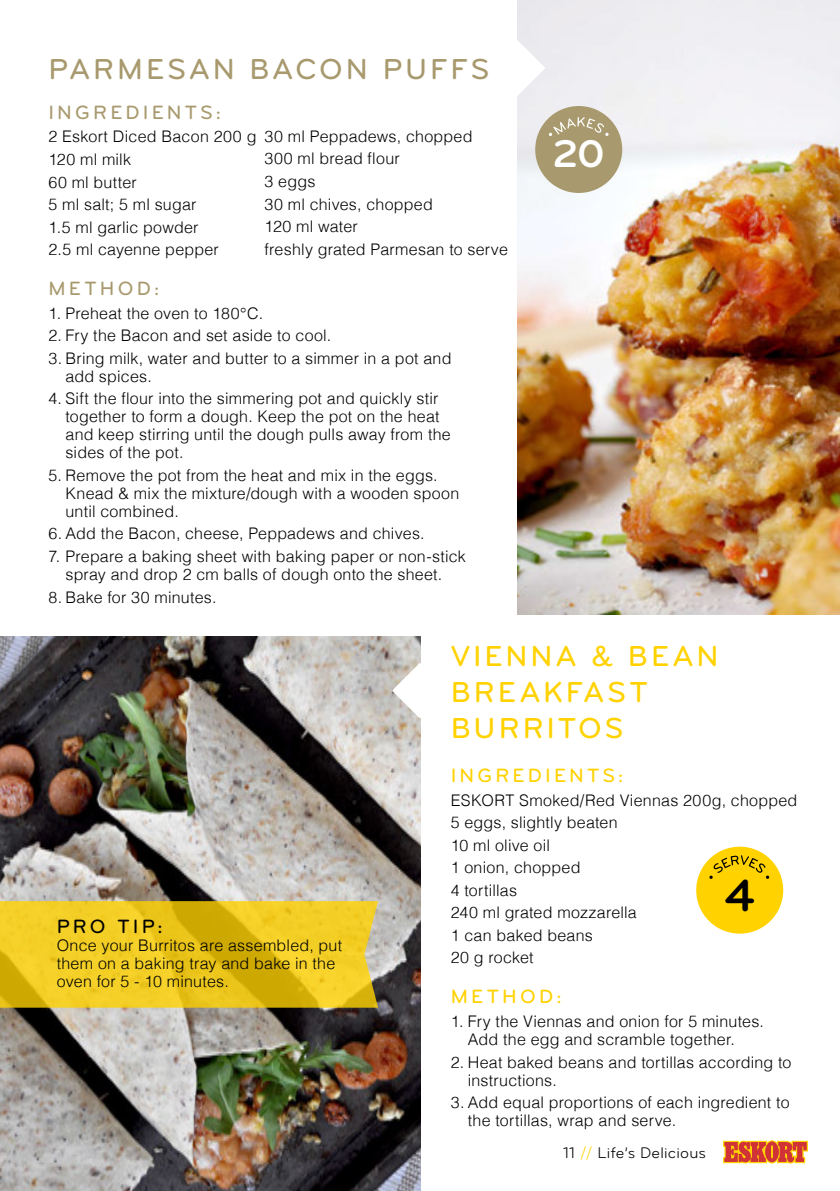
<style>
.page{position:relative;width:840px;height:1191px;background:#fff}
.page>*{position:absolute;margin:0;border:0;box-sizing:border-box;transform-origin:0 0}
.Recipe_Headings{font:700 46.8px "Bryant Pro";color:#000}
.Recipe_Headings-2{font:700 40px "Bryant Pro";color:#fff}
.Recipe_Headings-3{font:500 30px/36px "Bryant Pro";letter-spacing:.095em;color:#ffd200}
.Recipe_Headings-4{font:500 30px "Bryant Pro";letter-spacing:.095em;color:#a89a6e}
.Recipe_Headings-5{font:500 20px "Bryant Pro";letter-spacing:.16em;color:#ffd200}
.Recipe_Headings-6{font:500 20px "Bryant Pro";letter-spacing:.16em;color:#a89a6e}
.Recipe_Headings-7{font:500 20px "Bryant Pro";letter-spacing:.155em;color:#000}
.Recipe_Headings-8{font:300 16px/18px "Helvetica";letter-spacing:.015em;color:#000}
.List{font:300 16px "Helvetica";letter-spacing:.015em;color:#000}
.contents_sub_header{font:16px "Bryant Pro";letter-spacing:.015em;color:#000}
.s1{color:#ffd200}
</style>
<div class="page">
<img style="left:517px;top:0;width:322px;height:615px">
<img style="left:0;top:636px;width:420px;height:555px">
<svg style="left:517px;top:40px;width:28px;height:56px"></svg>
<svg style="left:392px;top:662px;width:29px;height:56px"></svg>
<svg style="left:0;top:901px;width:378px;height:106px;background:#e9c51f"></svg>
<div style="left:695px;top:846px;width:87px;height:87px;background:#ffd200;border-radius:50%"></div>
<svg style="left:708px;top:855px;width:61px;height:24px"></svg>
<div style="left:535px;top:106px;width:87px;height:87px;background:#a89a6e;border-radius:50%"></div>
<svg style="left:548px;top:117px;width:60px;height:19px"></svg>
<svg style="left:723px;top:1140px;width:84px;height:23px;background:#e06c37"></svg>
<p class="Recipe_Headings-4" style="left:48px;top:54px;width:442px">PARMESAN BACON PUFFS</p>
<p class="Recipe_Headings-6" style="left:48px;top:102px;width:174px">INGREDIENTS:</p>
<p class="List" style="left:48px;top:123px;width:209px">2 Eskort Diced Bacon 200 g</p>
<p class="List" style="left:48px;top:146px;width:84px">120 ml milk</p>
<p class="List" style="left:48px;top:168px;width:90px">60 ml butter</p>
<p class="List" style="left:48px;top:191px;width:149px">5 ml salt; 5 ml sugar</p>
<p class="List" style="left:48px;top:213px;width:151px">1.5 ml garlic powder</p>
<p class="List" style="left:48px;top:236px;width:172px">2.5 ml cayenne pepper</p>
<p class="Recipe_Headings-6" style="left:48px;top:278px;width:112px">METHOD:</p>
<p class="Recipe_Headings-8" style="left:48px;top:303px;width:216px">1. Preheat the oven to 180°C.</p>
<p class="Recipe_Headings-8" style="left:48px;top:325px;width:284px">2. Fry the Bacon and set aside to cool.</p>
<p class="Recipe_Headings-8" style="left:65px;top:348px;width:387px;text-indent:-17px">3. Bring milk, water and butter to a simmer in a pot and add spices.</p>
<p class="Recipe_Headings-8" style="left:65px;top:388px;width:386px;text-indent:-17px">4. Sift the flour into the simmering pot and quickly stir together to form a dough. Keep the pot on the heat and keep stirring until the dough pulls away from the sides of the pot.</p>
<p class="Recipe_Headings-8" style="left:65px;top:465px;width:395px;text-indent:-17px">5. Remove the pot from the heat and mix in the eggs.<br>Knead &amp; mix the mixture/dough with a wooden spoon until combined.</p>
<p class="Recipe_Headings-8" style="left:48px;top:523px;width:377px">6. Add the Bacon, cheese, Peppadews and chives.</p>
<p class="Recipe_Headings-8" style="left:48px;top:546px;width:419px;text-align:center">7. Prepare a baking sheet with baking paper or non-stick spray and drop 2 cm balls of dough onto the sheet.</p>
<p class="Recipe_Headings-8" style="left:48px;top:587px;width:169px">8. Bake for 30 minutes.</p>
<p class="List" style="left:264px;top:123px;width:209px">30 ml Peppadews, chopped</p>
<p class="List" style="left:264px;top:145px;width:137px">300 ml bread flour</p>
<p class="List" style="left:264px;top:168px;width:52px">3 eggs</p>
<p class="List" style="left:264px;top:190px;width:170px">30 ml chives, chopped</p>
<p class="List" style="left:264px;top:213px;width:95px">120 ml water</p>
<p class="List" style="left:264px;top:235px;width:245px">freshly grated Parmesan to serve</p>
<p class="Recipe_Headings-2" style="left:552px;top:133px;width:53px">20</p>
<p class="Recipe_Headings-7" style="left:57px;top:916px;width:107px">PRO TIP:</p>
<p class="Recipe_Headings-8" style="left:57px;top:935px;width:287px">Once your Burritos are assembled, put them on a baking tray and bake in the oven for 5 - 10 minutes.</p>
<p class="Recipe_Headings-3" style="left:450px;top:638px;width:269px">VIENNA &amp; BEAN<br>BREAKFAST<br>BURRITOS</p>
<p class="Recipe_Headings-5" style="left:450px;top:764px;width:174px">INGREDIENTS:</p>
<p class="List" style="left:450px;top:786px;width:348px">ESKORT Smoked/Red Viennas 200g, chopped</p>
<p class="List" style="left:450px;top:809px;width:168px">5 eggs, slightly beaten</p>
<p class="List" style="left:450px;top:831px;width:101px">10 ml olive oil</p>
<p class="List" style="left:450px;top:854px;width:131px">1 onion, chopped</p>
<p class="List" style="left:450px;top:876px;width:68px">4 tortillas</p>
<p class="List" style="left:450px;top:899px;width:187px">240 ml grated mozzarella</p>
<p class="List" style="left:450px;top:921px;width:144px">1 can baked beans</p>
<p class="List" style="left:450px;top:944px;width:84px">20 g rocket</p>
<p class="Recipe_Headings-5" style="left:450px;top:986px;width:112px">METHOD:</p>
<p class="Recipe_Headings-8" style="left:467px;top:1011px;width:297px;text-indent:-17px">1. Fry the Viennas and onion for 5 minutes.<br>Add the egg and scramble together.</p>
<p class="Recipe_Headings-8" style="left:467px;top:1051px;width:325px;text-indent:-17px">2. Heat baked beans and tortillas according to instructions.</p>
<p class="Recipe_Headings-8" style="left:467px;top:1092px;width:323px;text-indent:-17px">3. Add equal proportions of each ingredient to the tortillas, wrap and serve.</p>
<p class="Recipe_Headings" style="left:724px;top:871px;width:31px">4</p>
<p class="contents_sub_header" style="left:563px;top:1143px;width:144px">11 <span class="s1">//</span> Life’s Delicious</p>
</div>
